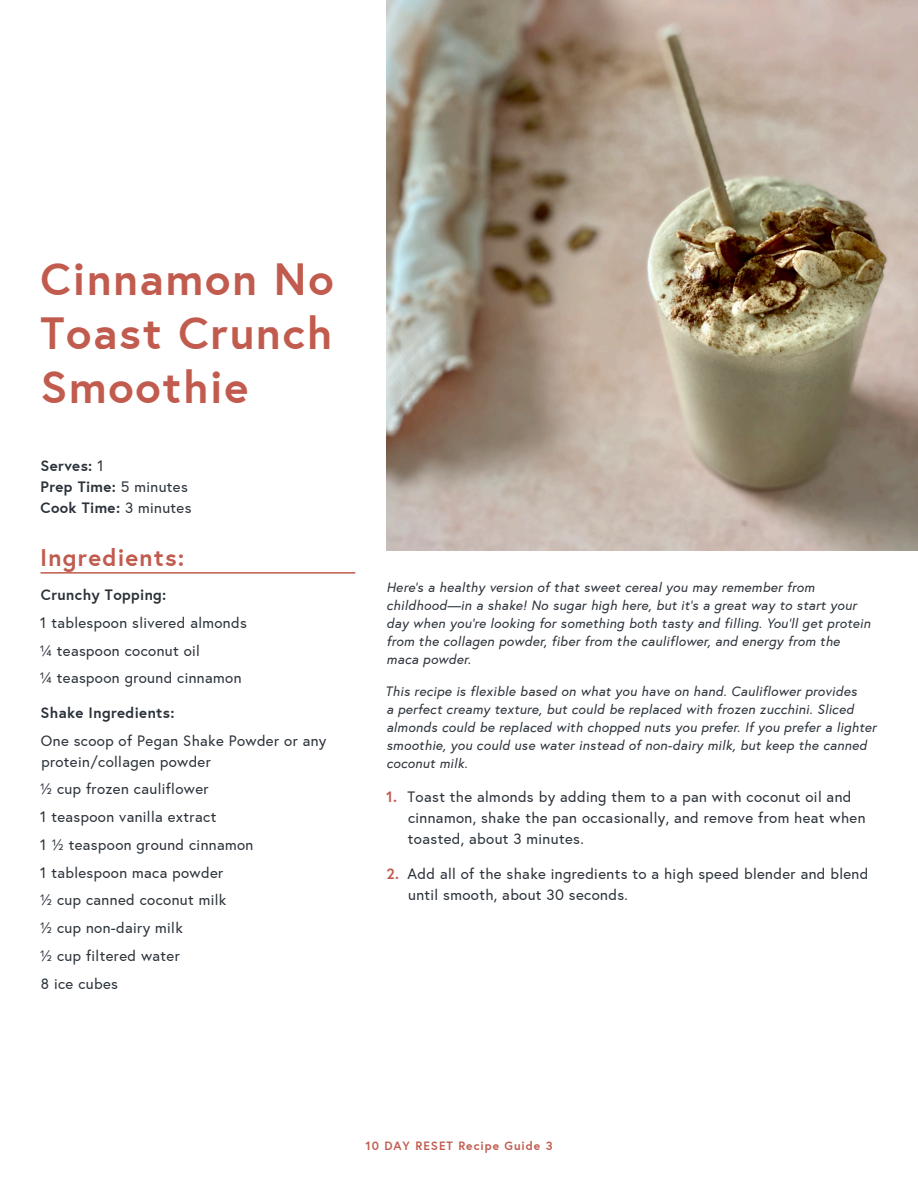
<style>
.page{position:relative;width:918px;height:1188px;background:#fff}
.page>*{position:absolute;margin:0;border:0;box-sizing:border-box;transform-origin:0 0}
.t1{font:700 45px/54px "Europa";letter-spacing:.04em;color:#c15b4e;text-align:justify}
.t2{font:700 24px "Europa";letter-spacing:.05em;color:#c15b4e}
.t3{font:15px/21px "Europa";letter-spacing:.025em;color:#2a3139}
.t4{font:700 15px/21px "Europa";letter-spacing:.025em;color:#2a3139}
.t5{font:italic 13.5px/18px "Europa";letter-spacing:.025em;color:#2a3139}
.t6{font:700 12px "Europa";letter-spacing:.08em;color:#c15b4e}
.s1{font-weight:400}
.s2{font-weight:700;color:#c15b4e}
</style>
<div class="page">
<img style="left:387px;top:0;width:531px;height:551px">
<hr style="left:40px;top:572px;width:315px;height:2px;background:#c15b4e">
<p class="t1" style="left:40px;top:252px;width:295px">Cinnamon No Toast Crunch Smoothie</p>
<p class="t4" style="left:40px;top:455px;width:153px">Serves: <span class="s1">1<br></span>Prep Time: <span class="s1">5 minutes<br></span>Cook Time: <span class="s1">3 minutes</span></p>
<p class="t2" style="left:40px;top:542px;width:146px">Ingredients:</p>
<p class="t4" style="left:41px;top:584px;width:127px">Crunchy Topping:</p>
<p class="t3" style="left:40px;top:612px;width:208px">1 tablespoon slivered almonds</p>
<p class="t3" style="left:39px;top:640px;width:162px">¼ teaspoon coconut oil</p>
<p class="t3" style="left:39px;top:668px;width:204px">¼ teaspoon ground cinnamon</p>
<p class="t4" style="left:41px;top:702px;width:136px">Shake Ingredients:</p>
<p class="t3" style="left:41px;top:730px;width:287px">One scoop of Pegan Shake Powder or any protein/collagen powder</p>
<p class="t3" style="left:40px;top:779px;width:170px">½ cup frozen cauliflower</p>
<p class="t3" style="left:40px;top:806px;width:178px">1 teaspoon vanilla extract</p>
<p class="t3" style="left:40px;top:834px;width:215px">1 ½ teaspoon ground cinnamon</p>
<p class="t3" style="left:40px;top:862px;width:184px">1 tablespoon maca powder</p>
<p class="t3" style="left:40px;top:890px;width:188px">½ cup canned coconut milk</p>
<p class="t3" style="left:40px;top:917px;width:145px">½ cup non-dairy milk</p>
<p class="t3" style="left:40px;top:945px;width:142px">½ cup filtered water</p>
<p class="t3" style="left:41px;top:973px;width:79px">8 ice cubes</p>
<p class="t5" style="left:386px;top:579px;width:486px">Here’s a healthy version of that sweet cereal you may remember from childhood—in a shake! No sugar high here, but it’s a great way to start your day when you’re looking for something both tasty and filling. You’ll get protein from the collagen powder, fiber from the cauliflower, and energy from the maca powder.</p>
<p class="t5" style="left:385px;top:682px;width:493px">This recipe is flexible based on what you have on hand. Cauliflower provides<br>a perfect creamy texture, but could be replaced with frozen zucchini. Sliced almonds could be replaced with chopped nuts you prefer. If you prefer a lighter smoothie, you could use water instead of non-dairy milk, but keep the canned coconut milk.</p>
<p class="t3" style="left:408px;top:786px;width:459px;text-indent:-22px"><span class="s2">1.</span> Toast the almonds by adding them to a pan with coconut oil and cinnamon, shake the pan occasionally, and remove from heat when toasted, about 3 minutes.</p>
<p class="t3" style="left:408px;top:863px;width:462px;text-indent:-22px"><span class="s2">2.</span> Add all of the shake ingredients to a high speed blender and blend until smooth, about 30 seconds.</p>
<p class="t6" style="left:365px;top:1139px;width:189px">10 DAY RESET Recipe Guide 3</p>
</div>
